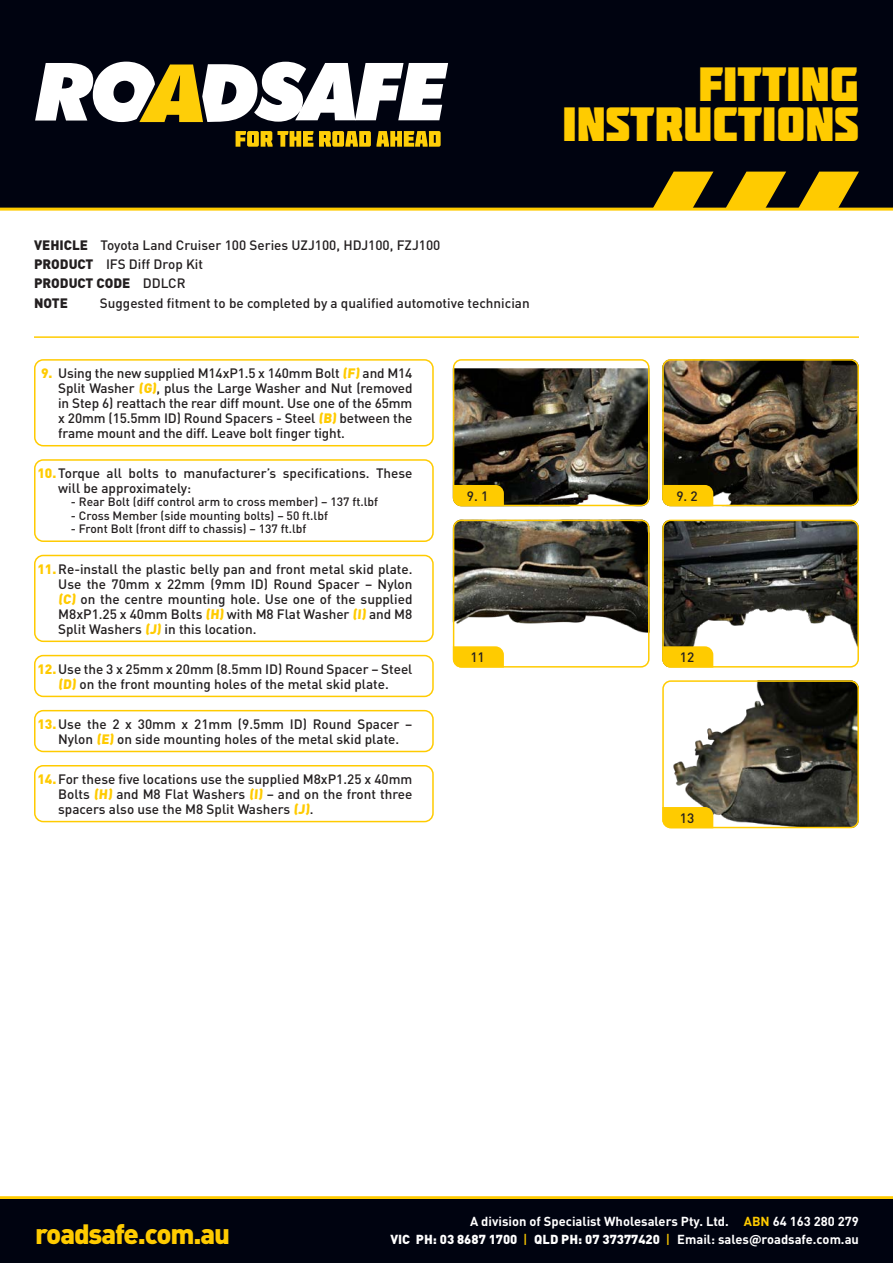
<style>
.page{position:relative;width:893px;height:1263px;background:#fff}
.page>*{position:absolute;margin:0;border:0;box-sizing:border-box;transform-origin:0 0}
.t1{font:48px/39.6px "Molot";color:#ffcb00;text-align:right}
.t2{font:900 27.6px "DINOT";letter-spacing:-.04em;color:#ffcb00}
.t3{font:500 13.5px/15px "DINOT";color:#231f20;text-align:justify}
.t4{font:900 12.9px "DINOT";color:#fff}
.t5{font:700 12.9px "DINOT";color:#fff}
.t6{font:500 12px "DINOT";color:#231f20}
.s1{font-weight:900}
.s2{font-weight:900;color:#ffcb00}
.s3{color:#ffcb00}
.s4{font-weight:500;color:#ffcb00}
.s5{font-weight:700}
</style>
<div class="page">
<div style="left:0;top:0;width:893px;height:208px;background:#000310"></div>
<svg style="left:35px;top:62px;width:413px;height:60px"></svg>
<svg style="left:236px;top:131px;width:77px;height:16px"></svg>
<svg style="left:319px;top:131px;width:122px;height:16px"></svg>
<svg style="left:652px;top:172px;width:62px;height:36px"></svg>
<svg style="left:798px;top:172px;width:61px;height:36px"></svg>
<svg style="left:725px;top:172px;width:61px;height:36px"></svg>
<hr style="left:0;top:208px;width:893px;height:3px;background:#ffcb00">
<hr style="left:0;top:1196px;width:893px;height:3px;background:#ffcb00">
<div style="left:0;top:1199px;width:893px;height:64px;background:#000310"></div>
<hr style="left:34px;top:336px;width:825px;height:2px;background:#ffcb00">
<div style="left:34px;top:359px;width:400px;height:87px;border:2px solid #ffcb00;border-radius:9px"></div>
<div style="left:34px;top:459px;width:400px;height:83px;border:2px solid #ffcb00;border-radius:9px"></div>
<div style="left:34px;top:555px;width:400px;height:87px;border:2px solid #ffcb00;border-radius:9px"></div>
<div style="left:34px;top:655px;width:400px;height:42px;border:2px solid #ffcb00;border-radius:9px"></div>
<div style="left:34px;top:710px;width:400px;height:42px;border:2px solid #ffcb00;border-radius:9px"></div>
<div style="left:34px;top:765px;width:400px;height:57px;border:2px solid #ffcb00;border-radius:9px"></div>
<img style="left:665px;top:521px;width:194px;height:144px">
<div style="left:662px;top:520px;width:197px;height:148px;border:2px solid #ffcb00;border-radius:8px"></div>
<img style="left:453px;top:520px;width:196px;height:145px">
<div style="left:453px;top:520px;width:196px;height:148px;border:2px solid #ffcb00;border-radius:8px"></div>
<img style="left:665px;top:683px;width:194px;height:145px">
<div style="left:662px;top:680px;width:197px;height:148px;border:2px solid #ffcb00;border-radius:8px"></div>
<img style="left:456px;top:368px;width:193px;height:138px">
<div style="left:453px;top:359px;width:196px;height:147px;border:2px solid #ffcb00;border-radius:8px"></div>
<img style="left:665px;top:362px;width:194px;height:144px">
<div style="left:662px;top:359px;width:197px;height:147px;border:2px solid #ffcb00;border-radius:8px"></div>
<svg style="left:453px;top:485px;width:51px;height:21px"></svg>
<svg style="left:453px;top:646px;width:51px;height:22px"></svg>
<svg style="left:662px;top:807px;width:51px;height:21px"></svg>
<svg style="left:662px;top:485px;width:51px;height:21px"></svg>
<svg style="left:662px;top:646px;width:51px;height:22px"></svg>
<h1 class="t1" style="left:562px;top:63px;width:298px">FITTING<br>INSTRUCTIONS</h1>
<p class="t3" style="left:34px;top:235px;width:408px;line-height:19.2px;text-align:left"><span class="s1">VEHICLE</span> Toyota Land Cruiser 100 Series UZJ100, HDJ100, FZJ100<br><span class="s1">PRODUCT</span> IFS Diff Drop Kit<br><span class="s1">PRODUCT CODE</span> DDLCR<br><span class="s1">NOTE</span></p>
<p class="t3" style="left:100px;top:295px;width:431px">Suggested fitment to be completed by a qualified automotive technician</p>
<p class="t3" style="left:58px;top:365px;width:356px;text-indent:-17px"><span class="s2">9.</span> Using the new supplied M14xP1.5 x 140mm Bolt <span class="s2">(F)</span> and M14<br>Split Washer <span class="s2">(G)</span>, plus the Large Washer and Nut (removed in Step 6) reattach the rear diff mount. Use one of the 65mm x 20mm (15.5mm ID) Round Spacers - Steel <span class="s2">(B)</span> between the frame mount and the diff. Leave bolt finger tight.</p>
<p class="t3" style="left:58px;top:465px;width:356px;text-indent:-21px"><span class="s2">10.</span>Torque all bolts to manufacturer’s specifications. These will be approximately:</p>
<p class="t6" style="left:71px;top:494px;width:309px">- Rear Bolt (diff control arm to cross member) – 137 ft.lbf</p>
<p class="t6" style="left:71px;top:507px;width:258px">- Cross Member (side mounting bolts) – 50 ft.lbf</p>
<p class="t6" style="left:71px;top:521px;width:237px">- Front Bolt (front diff to chassis) – 137 ft.lbf</p>
<p class="t3" style="left:58px;top:561px;width:356px;text-indent:-21px"><span class="s2">11.</span>Re-install the plastic belly pan and front metal skid plate.<br>Use the 70mm x 22mm (9mm ID) Round Spacer – Nylon <span class="s2">(C)</span> on the centre mounting hole. Use one of the supplied M8xP1.25 x 40mm Bolts <span class="s2">(H)</span> with M8 Flat Washer <span class="s2">(I)</span> and M8<br>Split Washers <span class="s2">(J)</span> in this location.</p>
<p class="t3" style="left:37px;top:661px;width:377px;text-align:center"><span class="s2">12.</span>Use the 3 x 25mm x 20mm (8.5mm ID) Round Spacer – Steel <span class="s2">(D)</span> on the front mounting holes of the metal skid plate.</p>
<p class="t3" style="left:37px;top:716px;width:377px;text-align:center"><span class="s2">13.</span>Use the 2 x 30mm x 21mm (9.5mm ID) Round Spacer –<br>Nylon <span class="s2">(E)</span> on side mounting holes of the metal skid plate.</p>
<p class="t3" style="left:58px;top:771px;width:356px;text-indent:-21px"><span class="s2">14.</span>For these five locations use the supplied M8xP1.25 x 40mm Bolts <span class="s2">(H)</span> and M8 Flat Washers <span class="s2">(I)</span> – and on the front three spacers also use the M8 Split Washers <span class="s2">(J)</span>.</p>
<p class="t3" style="left:467px;top:488px;width:23px">9. 1</p>
<p class="t3" style="left:470px;top:649px;width:16px">11</p>
<p class="t3" style="left:676px;top:488px;width:23px">9. 2</p>
<p class="t3" style="left:680px;top:649px;width:16px">12</p>
<p class="t3" style="left:680px;top:810px;width:16px">13</p>
<p class="t5" style="left:470px;top:1213px;width:390px">A division of Specialist Wholesalers Pty. Ltd. <span class="s3">ABN</span> 64 163 280 279</p>
<h2 class="t2" style="left:35px;top:1215px;width:197px">roadsafe.com.au</h2>
<p class="t4" style="left:390px;top:1231px;width:470px">VIC PH: 03 8687 1700 <span class="s4">|</span> QLD PH: 07 37377420 <span class="s4">|</span> <span class="s5">Email: sales@roadsafe.com.au</span></p>
</div>
